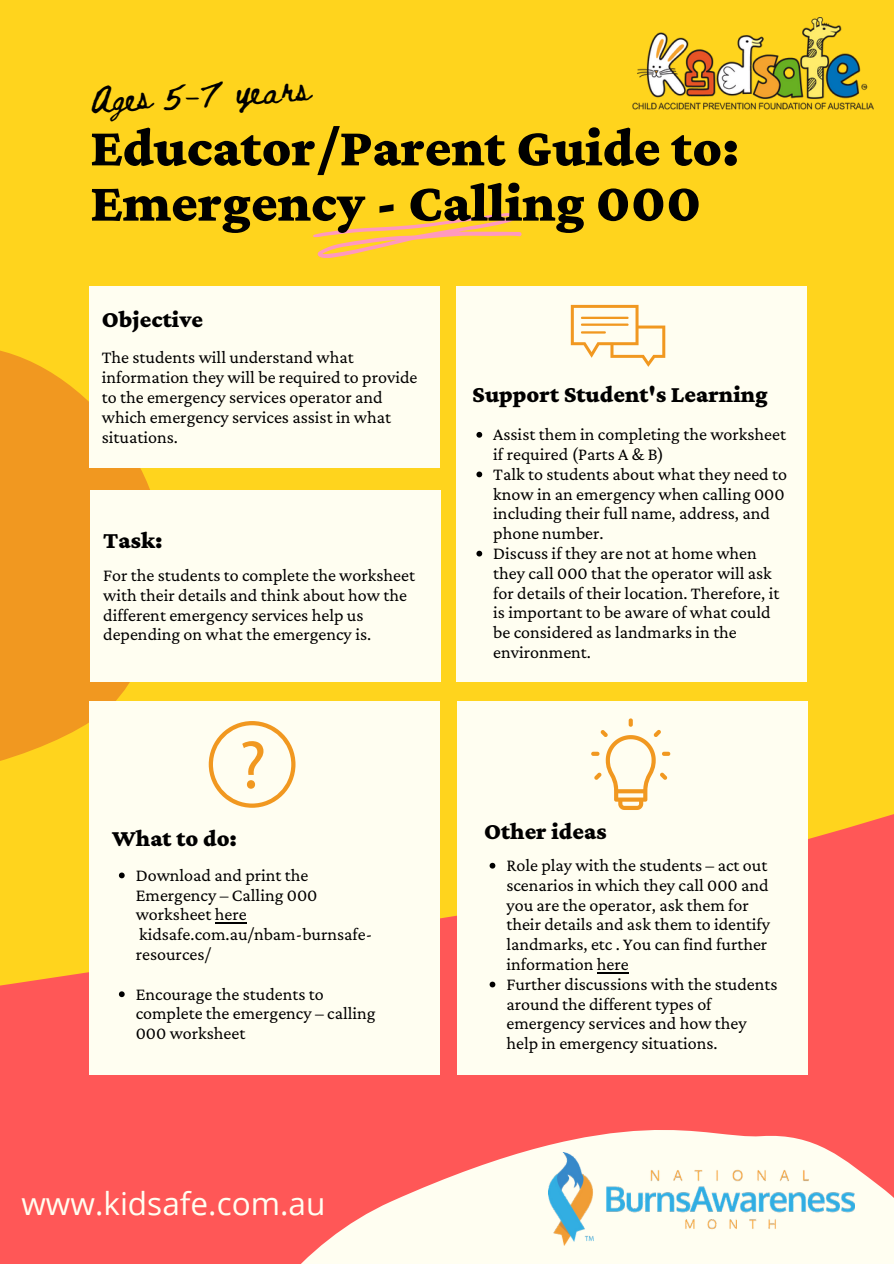
<style>
.page{position:relative;width:894px;height:1264px;background:#fff}
.page>*{position:absolute;margin:0;border:0;box-sizing:border-box;transform-origin:0 0}
.t1{font:900 55.2px/55.2px "Crimson Pro";color:#000}
.t2{font:31.5px "Open Sans";color:#fffef1}
.t3{font:27px "Beth Ellen";color:#000}
.t4{font:900 24px "Crimson Pro";color:#000}
.t5{font:18px/19.8px "Crimson Pro";color:#000}
</style>
<div class="page">
<div style="left:0;top:0;width:893px;height:1263px;background:#ffd41d"></div>
<svg style="left:0;top:812px;width:893px;height:451px;background:#fe7e6b"></svg>
<svg style="left:0;top:350px;width:202px;height:411px;background:#f3a120"></svg>
<svg style="left:313px;top:213px;width:208px;height:45px"></svg>
<div style="left:89px;top:286px;width:350px;height:182px;background:#fffef1"></div>
<div style="left:455px;top:286px;width:351px;height:396px;background:#fffef1"></div>
<div style="left:90px;top:490px;width:350px;height:191px;background:#fffef1"></div>
<div style="left:89px;top:700px;width:350px;height:374px;background:#fffef1"></div>
<div style="left:457px;top:700px;width:350px;height:374px;background:#fffef1"></div>
<svg style="left:570px;top:305px;width:95px;height:62px"></svg>
<hr style="left:580px;top:317px;width:48px;height:2px;background:#f19820">
<hr style="left:580px;top:323px;width:48px;height:3px;background:#f19820">
<hr style="left:580px;top:331px;width:26px;height:2px;background:#f19820">
<img style="left:632px;top:18px;width:241px;height:92px">
<svg style="left:591px;top:718px;width:79px;height:92px"></svg>
<svg style="left:209px;top:721px;width:86px;height:86px"></svg>
<img style="left:548px;top:1152px;width:306px;height:93px">
<svg style="left:476px;top:432px;width:6px;height:5px"></svg>
<svg style="left:476px;top:471px;width:6px;height:6px"></svg>
<svg style="left:476px;top:550px;width:6px;height:6px"></svg>
<svg style="left:489px;top:862px;width:6px;height:6px"></svg>
<hr style="left:596px;top:971px;width:32px;height:2px;background:#000">
<svg style="left:489px;top:981px;width:6px;height:6px"></svg>
<svg style="left:119px;top:872px;width:6px;height:6px"></svg>
<hr style="left:215px;top:922px;width:32px;height:1px;background:#000">
<svg style="left:119px;top:991px;width:6px;height:6px"></svg>
<h3 class="t3" style="left:90px;top:87px;width:222px;rotate:-3deg">Ages 5-7 years</h3>
<h1 class="t1" style="left:90px;top:119px;width:650px">Educator/Parent Guide to:<br>Emergency - Calling 000</h1>
<h3 class="t4" style="left:102px;top:306px;width:103px">Objective</h3>
<p class="t5" style="left:102px;top:347px;width:317px">The students will understand what information they will be required to provide to the emergency services operator and which emergency services assist in what situations.</p>
<h3 class="t4" style="left:103px;top:527px;width:61px">Task:</h3>
<p class="t5" style="left:103px;top:565px;width:313px">For the students to complete the worksheet with their details and think about how the different emergency services help us depending on what the emergency is.</p>
<h3 class="t4" style="left:472px;top:380px;width:297px">Support Student's Learning</h3>
<p class="t5" style="left:493px;top:424px;width:295px">Assist them in completing the worksheet if required (Parts A &amp; B)<br>Talk to students about what they need to know in an emergency when calling 000 including their full name, address, and phone number.<br>Discuss if they are not at home when they call 000 that the operator will ask for details of their location. Therefore, it is important to be aware of what could be considered as landmarks in the environment.</p>
<h3 class="t4" style="left:112px;top:824px;width:126px">What to do:</h3>
<p class="t5" style="left:136px;top:864px;width:238px">Download and print the<br>Emergency – Calling 000 worksheet here kidsafe.com.au/nbam-burnsafe&shy;resources/</p>
<p class="t5" style="left:136px;top:983px;width:241px">Encourage the students to complete the emergency – calling<br>000 worksheet</p>
<h2 class="t2" style="left:21px;top:1181px;width:305px">www.kidsafe.com.au</h2>
<h3 class="t4" style="left:484px;top:817px;width:124px">Other ideas</h3>
<p class="t5" style="left:506px;top:855px;width:272px">Role play with the students – act out scenarios in which they call 000 and you are the operator, ask them for their details and ask them to identify landmarks, etc . You can find further information here<br>Further discussions with the students around the different types of emergency services and how they help in emergency situations.</p>
</div>
